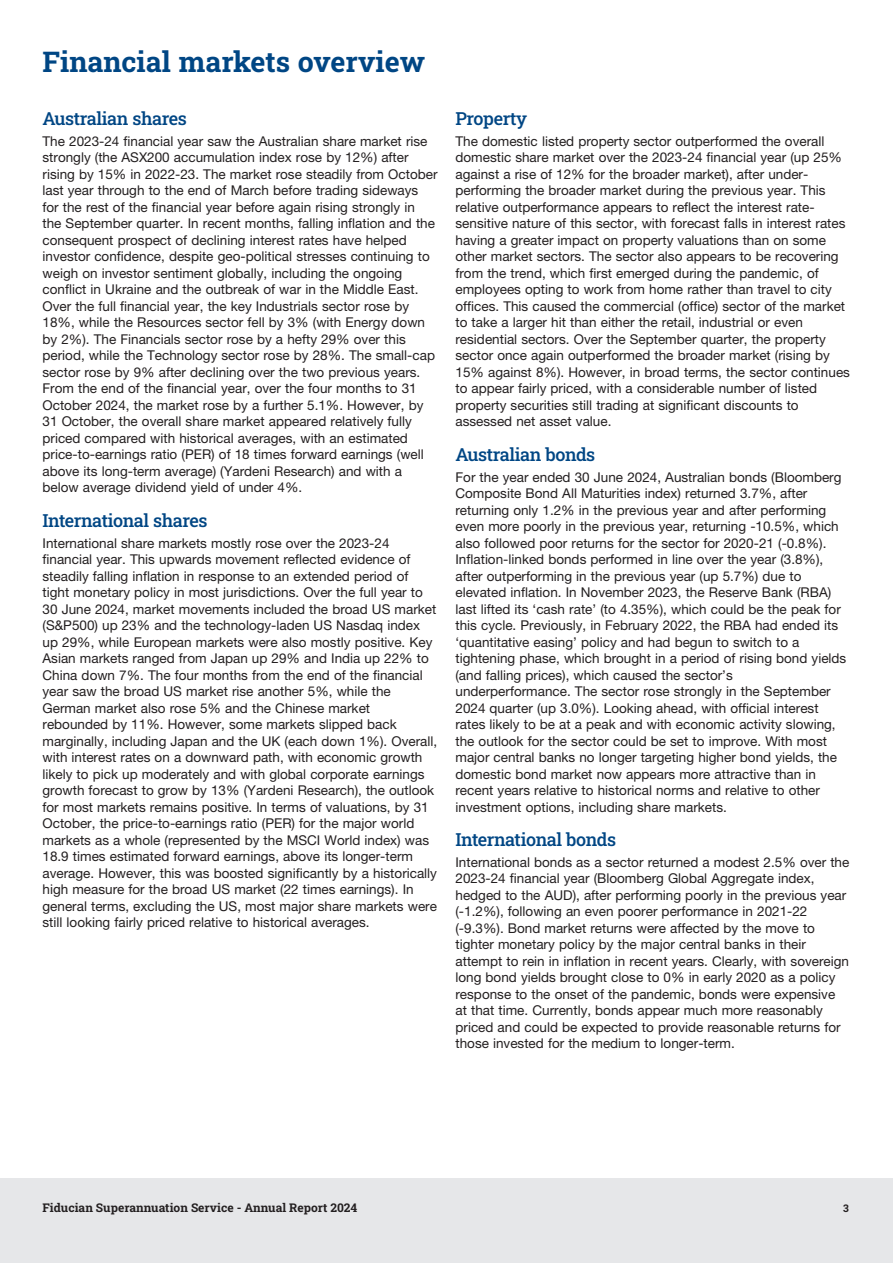
<style>
.page{position:relative;width:893px;height:1263px;background:#fff}
.page>*{position:absolute;margin:0;border:0;box-sizing:border-box;transform-origin:0 0}
.TOC_Entry{font:28.5px "Roboto Slab";color:#004684}
.Sub-Heading_1{font:18px "Roboto Slab";letter-spacing:-.025em;color:#004684}
.Paragraph{font:13.5px/16.5px "Helvetica Neue LT Pro";color:#231f20}
.t1{font:12px "Roboto Slab";color:#231f20}
.t2{font:10.5px "Roboto Slab";color:#231f20}
</style>
<div class="page">
<div style="left:0;top:1178px;width:893px;height:85px;background:#e6e7e9"></div>
<p class="TOC_Entry" style="left:43px;top:43px;width:384px">Financial markets overview</p>
<p class="Sub-Heading_1" style="left:43px;top:106px;width:146px">Australian shares</p>
<p class="Paragraph" style="left:43px;top:133px;width:396px">The 2023-24 financial year saw the Australian share market rise strongly (the ASX200 accumulation index rose by 12%) after rising by 15% in 2022-23. The market rose steadily from October last year through to the end of March before trading sideways for the rest of the financial year before again rising strongly in<br>the September quarter. In recent months, falling inflation and the consequent prospect of declining interest rates have helped investor confidence, despite geo-political stresses continuing to weigh on investor sentiment globally, including the ongoing conflict in Ukraine and the outbreak of war in the Middle East.<br>Over the full financial year, the key Industrials sector rose by 18%, while the Resources sector fell by 3% (with Energy down by 2%). The Financials sector rose by a hefty 29% over this period, while the Technology sector rose by 28%. The small-cap sector rose by 9% after declining over the two previous years.<br>From the end of the financial year, over the four months to 31<br>October 2024, the market rose by a further 5.1%. However, by 31 October, the overall share market appeared relatively fully priced compared with historical averages, with an estimated price-to-earnings ratio (PER) of 18 times forward earnings (well above its long-term average) (Yardeni Research) and with a below average dividend yield of under 4%.</p>
<p class="Sub-Heading_1" style="left:43px;top:508px;width:166px">International shares</p>
<p class="Paragraph" style="left:43px;top:534px;width:396px">International share markets mostly rose over the 2023-24 financial year. This upwards movement reflected evidence of steadily falling inflation in response to an extended period of tight monetary policy in most jurisdictions. Over the full year to 30 June 2024, market movements included the broad US market (S&amp;P500) up 23% and the technology-laden US Nasdaq index up 29%, while European markets were also mostly positive. Key Asian markets ranged from Japan up 29% and India up 22% to China down 7%. The four months from the end of the financial year saw the broad US market rise another 5%, while the German market also rose 5% and the Chinese market rebounded by 11%. However, some markets slipped back marginally, including Japan and the UK (each down 1%). Overall, with interest rates on a downward path, with economic growth likely to pick up moderately and with global corporate earnings growth forecast to grow by 13% (Yardeni Research), the outlook for most markets remains positive. In terms of valuations, by 31<br>October, the price-to-earnings ratio (PER) for the major world markets as a whole (represented by the MSCI World index) was 18.9 times estimated forward earnings, above its longer-term average. However, this was boosted significantly by a historically high measure for the broad US market (22 times earnings). In general terms, excluding the US, most major share markets were still looking fairly priced relative to historical averages.</p>
<p class="Sub-Heading_1" style="left:455px;top:106px;width:73px">Property</p>
<p class="Paragraph" style="left:455px;top:133px;width:396px">The domestic listed property sector outperformed the overall domestic share market over the 2023-24 financial year (up 25% against a rise of 12% for the broader market), after under&shy;performing the broader market during the previous year. This relative outperformance appears to reflect the interest rate&shy;sensitive nature of this sector, with forecast falls in interest rates having a greater impact on property valuations than on some other market sectors. The sector also appears to be recovering from the trend, which first emerged during the pandemic, of employees opting to work from home rather than travel to city offices. This caused the commercial (office) sector of the market to take a larger hit than either the retail, industrial or even residential sectors. Over the September quarter, the property sector once again outperformed the broader market (rising by 15% against 8%). However, in broad terms, the sector continues to appear fairly priced, with a considerable number of listed property securities still trading at significant discounts to assessed net asset value.</p>
<p class="Sub-Heading_1" style="left:455px;top:442px;width:141px">Australian bonds</p>
<p class="Paragraph" style="left:455px;top:468px;width:392px">For the year ended 30 June 2024, Australian bonds (Bloomberg Composite Bond All Maturities index) returned 3.7%, after returning only 1.2% in the previous year and after performing even more poorly in the previous year, returning -10.5%, which also followed poor returns for the sector for 2020-21 (-0.8%).<br>Inflation-linked bonds performed in line over the year (3.8%), after outperforming in the previous year (up 5.7%) due to elevated inflation. In November 2023, the Reserve Bank (RBA) last lifted its ‘cash rate’ (to 4.35%), which could be the peak for this cycle. Previously, in February 2022, the RBA had ended its ‘quantitative easing’ policy and had begun to switch to a tightening phase, which brought in a period of rising bond yields (and falling prices), which caused the sector’s underperformance. The sector rose strongly in the September 2024 quarter (up 3.0%). Looking ahead, with official interest rates likely to be at a peak and with economic activity slowing, the outlook for the sector could be set to improve. With most major central banks no longer targeting higher bond yields, the domestic bond market now appears more attractive than in recent years relative to historical norms and relative to other investment options, including share markets.</p>
<p class="Sub-Heading_1" style="left:455px;top:827px;width:162px">International bonds</p>
<p class="Paragraph" style="left:455px;top:853px;width:395px">International bonds as a sector returned a modest 2.5% over the 2023-24 financial year (Bloomberg Global Aggregate index, hedged to the AUD), after performing poorly in the previous year (-1.2%), following an even poorer performance in 2021-22 (-9.3%). Bond market returns were affected by the move to tighter monetary policy by the major central banks in their attempt to rein in inflation in recent years. Clearly, with sovereign long bond yields brought close to 0% in early 2020 as a policy response to the onset of the pandemic, bonds were expensive at that time. Currently, bonds appear much more reasonably priced and could be expected to provide reasonable returns for those invested for the medium to longer-term.</p>
<p class="t1" style="left:43px;top:1199px;width:316px">Fiducian Superannuation Service - Annual Report 2024</p>
<p class="t2" style="left:843px;top:1201px;width:7px">3</p>
</div>
